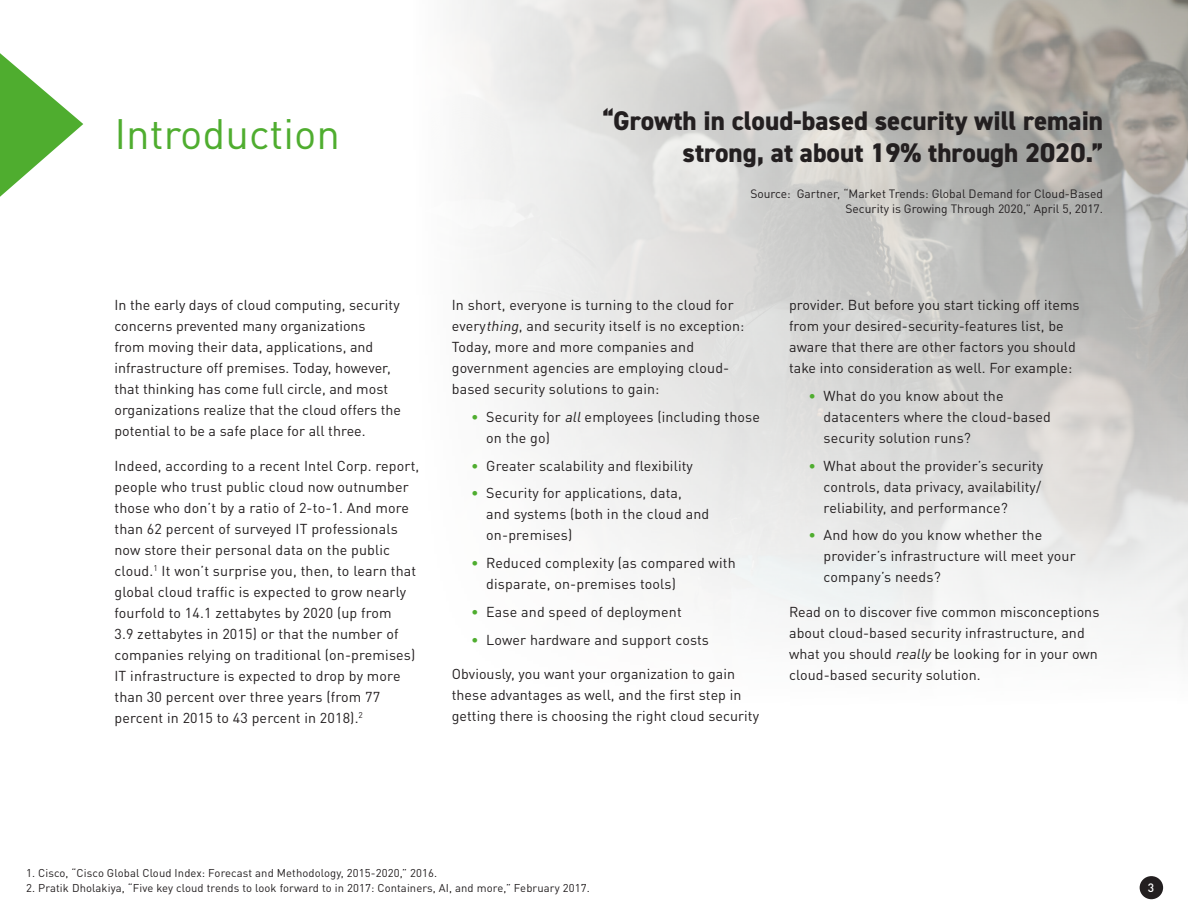
<style>
.page{position:relative;width:1188px;height:918px;background:#fff}
.page>*{position:absolute;margin:0;border:0;box-sizing:border-box;transform-origin:0 0}
.H1_Alt{font:42px "DINOT";color:#4fad2f}
.t1{font:800 27px/32.4px "DIN2014";color:#231f20;text-align:right}
.Body{font:14.25px/21px "DINOT";letter-spacing:.005em;color:#231f20}
.Quote_Source{font:12px/14.4px "DINOT";color:#231f20;text-align:right}
.t2{font:500 12px "DINOT";color:#fff}
.Bullet{font:11.25px "DINOT";letter-spacing:.01em;color:#231f20}
.s1{font-style:italic}
.s2{color:#4fad2f}
</style>
<div class="page">
<img style="left:454px;top:0;width:734px;height:657px">
<svg style="left:0;top:53px;width:83px;height:144px"></svg>
<div style="left:1140px;top:876px;width:23px;height:23px;background:#231f20;border-radius:50%"></div>
<p class="H1_Alt" style="left:114px;top:107px;width:227px">Introduction</p>
<p class="Body" style="left:114px;top:294px;width:288px">In the early days of cloud computing, security concerns prevented many organizations<br>from moving their data, applications, and infrastructure off premises. Today, however, that thinking has come full circle, and most organizations realize that the cloud offers the potential to be a safe place for all three.</p>
<p class="Body" style="left:114px;top:455px;width:306px">Indeed, according to a recent Intel Corp. report, people who trust public cloud now outnumber those who don’t by a ratio of 2-to-1. And more than 62 percent of surveyed IT professionals now store their personal data on the public cloud. <sup>1</sup> It won’t surprise you, then, to learn that global cloud traffic is expected to grow nearly fourfold to 14. 1 zettabytes by 2020 (up from<br>3.9 zettabytes in 2015) or that the number of companies relying on traditional (on-premises)<br>IT infrastructure is expected to drop by more than 30 percent over three years (from 77 percent in 2015 to 43 percent in 2018). <sup>2</sup></p>
<p class="t1" style="left:603px;top:104px;width:501px">“Growth in cloud-based security will remain strong, at about 19% through 2020.”</p>
<p class="Quote_Source" style="left:750px;top:187px;width:354px">Source: Gartner, “Market Trends: Global Demand for Cloud-Based<br>Security is Growing Through 2020,” April 5, 2017.</p>
<p class="Body" style="left:452px;top:294px;width:294px">In short, everyone is turning to the cloud for every<span class="s1">thing</span>, and security itself is no exception:<br>Today, more and more companies and government agencies are employing cloud&shy;based security solutions to gain:</p>
<p class="Body" style="left:486px;top:406px;width:275px;text-indent:-15px"><span class="s2">•</span> Security for <span class="s1">all</span>employees (including those on the go)</p>
<p class="Body" style="left:471px;top:455px;width:223px"><span class="s2">•</span> Greater scalability and flexibility</p>
<p class="Body" style="left:486px;top:482px;width:224px;text-indent:-15px"><span class="s2">•</span> Security for applications, data,<br>and systems (both in the cloud and on-premises)</p>
<p class="Body" style="left:486px;top:552px;width:251px;text-indent:-15px"><span class="s2">•</span> Reduced complexity (as compared with disparate, on-premises tools)</p>
<p class="Body" style="left:471px;top:601px;width:212px"><span class="s2">•</span> Ease and speed of deployment</p>
<p class="Body" style="left:471px;top:629px;width:239px"><span class="s2">•</span> Lower hardware and support costs</p>
<p class="Body" style="left:452px;top:663px;width:309px">Obviously, you want your organization to gain these advantages as well, and the first step in getting there is choosing the right cloud security</p>
<p class="Body" style="left:789px;top:294px;width:292px">provider. But before you start ticking off items from your desired-security-features list, be aware that there are other factors you should take into consideration as well. For example:</p>
<p class="Body" style="left:824px;top:385px;width:229px;text-indent:-15px"><span class="s2">•</span> What do you know about the datacenters where the cloud-based security solution runs?</p>
<p class="Body" style="left:824px;top:455px;width:221px;text-indent:-15px"><span class="s2">•</span> What about the provider’s security controls, data privacy, availability/ reliability, and performance?</p>
<p class="Body" style="left:824px;top:524px;width:254px;text-indent:-15px"><span class="s2">•</span> And how do you know whether the provider’s infrastructure will meet your company’s needs?</p>
<p class="Body" style="left:789px;top:601px;width:312px">Read on to discover five common misconceptions about cloud-based security infrastructure, and what you should <span class="s1">really</span> be looking for in your own cloud-based security solution.</p>
<p class="Bullet" style="left:26px;top:866px;width:411px">1. Cisco, “Cisco Global Cloud Index: Forecast and Methodology, 2015-2020,” 2016.</p>
<p class="Bullet" style="left:26px;top:881px;width:563px">2. Pratik Dholakiya, “Five key cloud trends to look forward to in 2017: Containers, AI, and more,” February 2017.</p>
<p class="t2" style="left:1148px;top:880px;width:8px">3</p>
</div>
